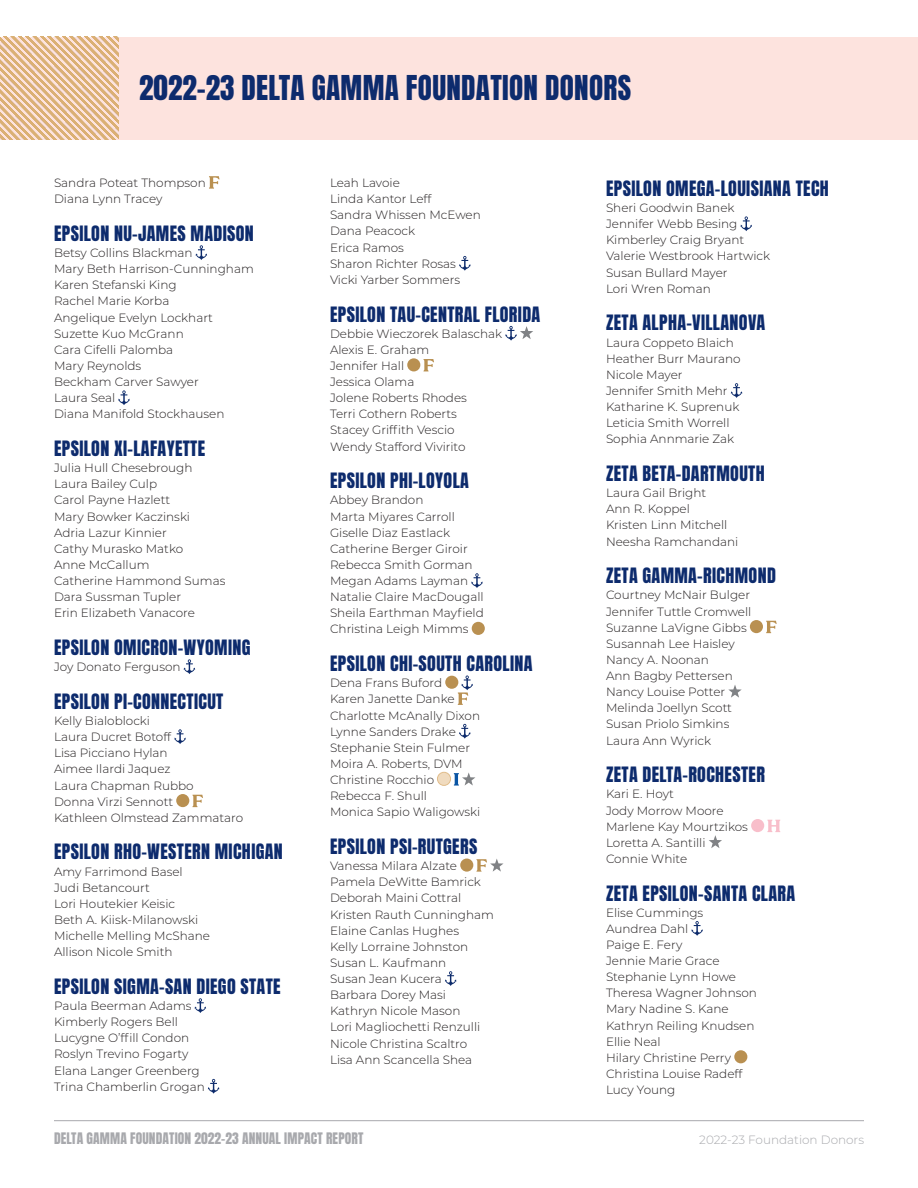
<style>
.page{position:relative;width:918px;height:1188px;background:#fff}
.page>*{position:absolute;margin:0;border:0;box-sizing:border-box;transform-origin:0 0}
.t1{font:29.1px "Anton";letter-spacing:.01em;color:#0d2b6d}
.t2{font:18px "Anton";letter-spacing:.02em;color:#0d2b6d}
.t3{font:13.5px "Anton";letter-spacing:.01em;color:#a8a9ad}
.t4{font:300 12px/16.2px "Montserrat";color:#231f20}
.t5{font:300 12px "Montserrat";color:#a8a9ad}
</style>
<div class="page">
<div style="left:0;top:37px;width:918px;height:102px;background:#fde3de"></div>
<svg style="left:0;top:37px;width:118px;height:102px"></svg>
<hr style="left:54px;top:1120px;width:810px;height:1px;background:#a8a9ad">
<svg style="left:209px;top:176px;width:11px;height:13px"></svg>
<svg style="left:196px;top:245px;width:11px;height:15px"></svg>
<svg style="left:118px;top:390px;width:12px;height:15px"></svg>
<svg style="left:184px;top:659px;width:11px;height:15px"></svg>
<svg style="left:174px;top:729px;width:12px;height:15px"></svg>
<div style="left:176px;top:794px;width:13px;height:13px;background:#b99051;border-radius:50%"></div>
<svg style="left:192px;top:795px;width:11px;height:12px"></svg>
<svg style="left:195px;top:998px;width:11px;height:15px"></svg>
<svg style="left:208px;top:1079px;width:11px;height:15px"></svg>
<svg style="left:459px;top:256px;width:12px;height:15px"></svg>
<svg style="left:505px;top:326px;width:28px;height:15px"></svg>
<div style="left:407px;top:358px;width:13px;height:13px;background:#b99051;border-radius:50%"></div>
<svg style="left:423px;top:359px;width:11px;height:12px"></svg>
<svg style="left:471px;top:573px;width:12px;height:15px"></svg>
<div style="left:472px;top:622px;width:13px;height:13px;background:#b99051;border-radius:50%"></div>
<div style="left:445px;top:676px;width:13px;height:13px;background:#b99051;border-radius:50%"></div>
<svg style="left:458px;top:675px;width:15px;height:30px"></svg>
<svg style="left:459px;top:724px;width:12px;height:15px"></svg>
<div style="left:437px;top:772px;width:14px;height:13px;background:#f0dbbf;border-radius:50%"></div>
<div style="left:437px;top:772px;width:14px;height:14px;border:1px solid #e1bd8b;border-radius:50%"></div>
<svg style="left:454px;top:772px;width:21px;height:14px"></svg>
<div style="left:460px;top:859px;width:13px;height:13px;background:#b99051;border-radius:50%"></div>
<svg style="left:476px;top:859px;width:28px;height:13px"></svg>
<svg style="left:445px;top:971px;width:11px;height:15px"></svg>
<svg style="left:741px;top:216px;width:11px;height:15px"></svg>
<svg style="left:731px;top:383px;width:11px;height:15px"></svg>
<div style="left:750px;top:620px;width:13px;height:13px;background:#b99051;border-radius:50%"></div>
<svg style="left:766px;top:621px;width:11px;height:12px"></svg>
<svg style="left:728px;top:685px;width:14px;height:13px"></svg>
<div style="left:751px;top:819px;width:13px;height:13px;background:#f8beca;border-radius:50%"></div>
<svg style="left:767px;top:820px;width:13px;height:12px"></svg>
<svg style="left:709px;top:835px;width:13px;height:13px"></svg>
<svg style="left:691px;top:921px;width:12px;height:15px"></svg>
<div style="left:734px;top:1050px;width:13px;height:13px;background:#b99051;border-radius:50%"></div>
<h1 class="t1" style="left:139px;top:73px;width:493px">2022-23 DELTA GAMMA FOUNDATION DONORS</h1>
<p class="t4" style="left:54px;top:174px;width:153px">Sandra Poteat Thompson<br>Diana Lynn Tracey</p>
<h2 class="t2" style="left:54px;top:224px;width:201px">EPSILON NU-JAMES MADISON</h2>
<p class="t4" style="left:54px;top:244px;width:201px">Betsy Collins Blackman<br>Mary Beth Harrison-Cunningham<br>Karen Stefanski King<br>Rachel Marie Korba<br>Angelique Evelyn Lockhart<br>Suzette Kuo McGrann<br>Cara Cifelli Palomba<br>Mary Reynolds<br>Beckham Carver Sawyer<br>Laura Seal<br>Diana Manifold Stockhausen</p>
<h2 class="t2" style="left:54px;top:439px;width:153px">EPSILON XI-LAFAYETTE</h2>
<p class="t4" style="left:54px;top:459px;width:173px">Julia Hull Chesebrough<br>Laura Bailey Culp<br>Carol Payne Hazlett<br>Mary Bowker Kaczinski<br>Adria Lazur Kinnier<br>Cathy Murasko Matko<br>Anne McCallum<br>Catherine Hammond Sumas<br>Dara Sussman Tupler<br>Erin Elizabeth Vanacore</p>
<h2 class="t2" style="left:54px;top:638px;width:198px">EPSILON OMICRON-WYOMING</h2>
<p class="t4" style="left:54px;top:658px;width:128px">Joy Donato Ferguson</p>
<h2 class="t2" style="left:54px;top:692px;width:171px">EPSILON PI-CONNECTICUT</h2>
<p class="t4" style="left:54px;top:712px;width:191px">Kelly Bialoblocki<br>Laura Ducret Botoff<br>Lisa Picciano Hylan<br>Aimee Ilardi Jaquez<br>Laura Chapman Rubbo<br>Donna Virzi Sennott<br>Kathleen Olmstead Zammataro</p>
<h2 class="t2" style="left:54px;top:843px;width:230px">EPSILON RHO-WESTERN MICHIGAN</h2>
<p class="t4" style="left:54px;top:863px;width:158px">Amy Farrimond Basel<br>Judi Betancourt<br>Lori Houtekier Keisic<br>Beth A. Kiisk-Milanowski<br>Michelle Melling McShane<br>Allison Nicole Smith</p>
<h2 class="t2" style="left:54px;top:977px;width:228px">EPSILON SIGMA-SAN DIEGO STATE</h2>
<p class="t4" style="left:54px;top:997px;width:152px">Paula Beerman Adams<br>Kimberly Rogers Bell<br>Lucygne O’ffill Condon<br>Roslyn Trevino Fogarty<br>Elana Langer Greenberg<br>Trina Chamberlin Grogan</p>
<p class="t4" style="left:330px;top:174px;width:152px">Leah Lavoie<br>Linda Kantor Leff<br>Sandra Whissen McEwen<br>Dana Peacock<br>Erica Ramos<br>Sharon Richter Rosas<br>Vicki Yarber Sommers</p>
<h2 class="t2" style="left:330px;top:305px;width:212px">EPSILON TAU-CENTRAL FLORIDA</h2>
<p class="t4" style="left:330px;top:325px;width:174px">Debbie Wieczorek Balaschak<br>Alexis E. Graham<br>Jennifer Hall<br>Jessica Olama<br>Jolene Roberts Rhodes<br>Terri Cothern Roberts<br>Stacey Griffith Vescio<br>Wendy Stafford Vivirito</p>
<h2 class="t2" style="left:330px;top:472px;width:140px">EPSILON PHI-LOYOLA</h2>
<p class="t4" style="left:330px;top:492px;width:155px">Abbey Brandon<br>Marta Miyares Carroll<br>Giselle Diaz Eastlack<br>Catherine Berger Giroir<br>Rebecca Smith Gorman<br>Megan Adams Layman<br>Natalie Claire MacDougall<br>Sheila Earthman Mayfield<br>Christina Leigh Mimms</p>
<h2 class="t2" style="left:330px;top:654px;width:204px">EPSILON CHI-SOUTH CAROLINA</h2>
<p class="t4" style="left:330px;top:675px;width:152px">Dena Frans Buford<br>Karen Janette Danke<br>Charlotte McAnally Dixon<br>Lynne Sanders Drake<br>Stephanie Stein Fulmer<br>Moira A. Roberts, DVM<br>Christine Rocchio<br>Rebecca F. Shull<br>Monica Sapio Waligowski</p>
<h2 class="t2" style="left:330px;top:837px;width:149px">EPSILON PSI-RUTGERS</h2>
<p class="t4" style="left:330px;top:857px;width:166px">Vanessa Milara Alzate<br>Pamela DeWitte Bamrick<br>Deborah Maini Cottral<br>Kristen Rauth Cunningham<br>Elaine Canlas Hughes<br>Kelly Lorraine Johnston<br>Susan L. Kaufmann<br>Susan Jean Kucera<br>Barbara Dorey Masi<br>Kathryn Nicole Mason<br>Lori Magliochetti Renzulli<br>Nicole Christina Scaltro<br>Lisa Ann Scancella Shea</p>
<h2 class="t2" style="left:606px;top:179px;width:224px">EPSILON OMEGA-LOUISIANA TECH</h2>
<p class="t4" style="left:606px;top:199px;width:166px">Sheri Goodwin Banek<br>Jennifer Webb Besing<br>Kimberley Craig Bryant<br>Valerie Westbrook Hartwick<br>Susan Bullard Mayer<br>Lori Wren Roman</p>
<h2 class="t2" style="left:606px;top:314px;width:161px">ZETA ALPHA-VILLANOVA</h2>
<p class="t4" style="left:606px;top:334px;width:136px">Laura Coppeto Blaich<br>Heather Burr Maurano<br>Nicole Mayer<br>Jennifer Smith Mehr<br>Katharine K. Suprenuk<br>Leticia Smith Worrell<br>Sophia Annmarie Zak</p>
<h2 class="t2" style="left:606px;top:464px;width:160px">ZETA BETA-DARTMOUTH</h2>
<p class="t4" style="left:606px;top:484px;width:134px">Laura Gail Bright<br>Ann R. Koppel<br>Kristen Linn Mitchell<br>Neesha Ramchandani</p>
<h2 class="t2" style="left:606px;top:567px;width:171px">ZETA GAMMA-RICHMOND</h2>
<p class="t4" style="left:606px;top:587px;width:147px">Courtney McNair Bulger<br>Jennifer Tuttle Cromwell<br>Suzanne LaVigne Gibbs<br>Susannah Lee Haisley<br>Nancy A. Noonan<br>Ann Bagby Pettersen<br>Nancy Louise Potter<br>Melinda Joellyn Scott<br>Susan Priolo Simkins<br>Laura Ann Wyrick</p>
<h2 class="t2" style="left:606px;top:766px;width:160px">ZETA DELTA-ROCHESTER</h2>
<p class="t4" style="left:606px;top:786px;width:144px">Kari E. Hoyt<br>Jody Morrow Moore<br>Marlene Kay Mourtzikos<br>Loretta A. Santilli<br>Connie White</p>
<h2 class="t2" style="left:606px;top:884px;width:191px">ZETA EPSILON-SANTA CLARA</h2>
<p class="t4" style="left:606px;top:904px;width:153px">Elise Cummings<br>Aundrea Dahl<br>Paige E. Fery<br>Jennie Marie Grace<br>Stephanie Lynn Howe<br>Theresa Wagner Johnson<br>Mary Nadine S. Kane<br>Kathryn Reiling Knudsen<br>Ellie Neal<br>Hilary Christine Perry<br>Christina Louise Radeff<br>Lucy Young</p>
<p class="t3" style="left:54px;top:1131px;width:311px">DELTA GAMMA FOUNDATION 2022-23 ANNUAL IMPACT REPORT</p>
<p class="t5" style="left:699px;top:1131px;width:166px">2022-23 Foundation Donors</p>
</div>
